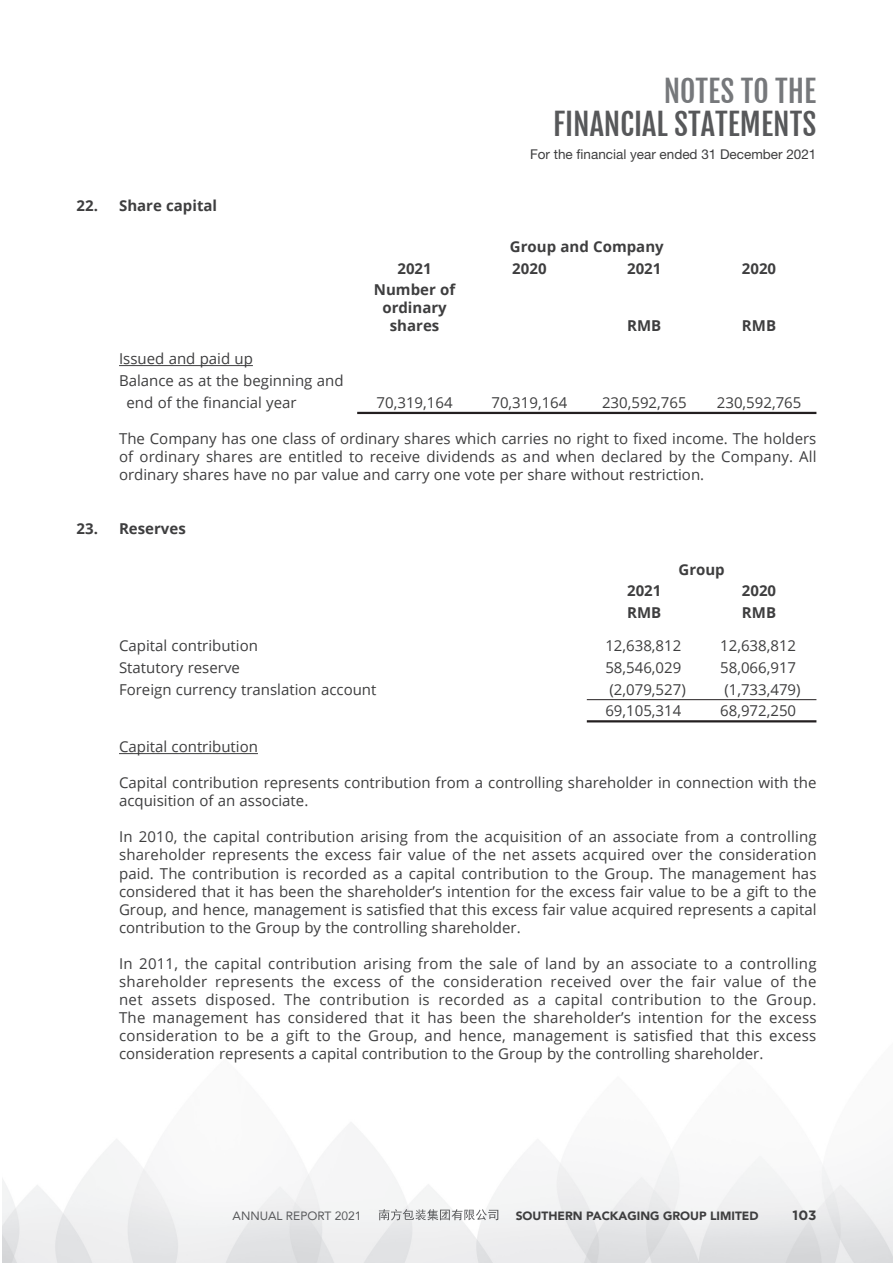
<style>
.page{position:relative;width:893px;height:1263px;background:#fff}
.page>*{position:absolute;margin:0;border:0;box-sizing:border-box;transform-origin:0 0}
.t1{font:30px "Fjalla One";color:#57585a}
.t2{font:30px "Fjalla One";color:#76787b}
.t3{font:15px/18px "Open Sans";color:#3e3e3f;text-align:justify}
.t4{font:700 15px/18px "Open Sans";color:#3e3e3f;text-align:center}
.t5{font:13.5px "Helvetica Neue LT Std";color:#3e3e3f}
.t6{font:700 13.5px "Gotham";color:#3e3e3f}
.t7{font:900 12px "Avenir";color:#3e3e3f}
.t8{font:12px "Avenir";color:#57585a}
</style>
<div class="page">
<img style="left:2px;top:366px;width:891px;height:897px">
<svg style="left:379px;top:1209px;width:119px;height:11px"></svg>
<hr style="left:119px;top:753px;width:139px;height:1px;background:#3e3e3f">
<hr style="left:357px;top:412px;width:459px;height:2px;background:#231f20">
<hr style="left:119px;top:365px;width:134px;height:1px;background:#3e3e3f">
<hr style="left:587px;top:699px;width:229px;height:1px;background:#231f20">
<hr style="left:587px;top:720px;width:229px;height:2px;background:#231f20">
<p class="t4" style="left:77px;top:196px;width:142px">22. Share capital</p>
<h1 class="t2" style="left:664px;top:73px;width:154px">NOTES TO THE</h1>
<h1 class="t1" style="left:553px;top:106px;width:265px">FINANCIAL STATEMENTS</h1>
<p class="t5" style="left:530px;top:149px;width:288px">For the financial year ended 31 December 2021</p>
<p class="t4" style="left:510px;top:237px;width:155px">Group and Company</p>
<p class="t4" style="left:397px;top:259px;width:36px">2021</p>
<p class="t4" style="left:512px;top:259px;width:36px">2020</p>
<p class="t4" style="left:627px;top:259px;width:36px">2021</p>
<p class="t4" style="left:742px;top:259px;width:36px">2020</p>
<p class="t4" style="left:374px;top:280px;width:83px">Number of ordinary shares</p>
<p class="t4" style="left:627px;top:316px;width:36px">RMB</p>
<p class="t4" style="left:742px;top:316px;width:36px">RMB</p>
<p class="t3" style="left:119px;top:350px;width:135px">Issued and paid up</p>
<p class="t3" style="left:119px;top:371px;width:226px">Balance as at the beginning and</p>
<p class="t3" style="left:127px;top:393px;width:172px">end of the financial year</p>
<p class="t3" style="left:377px;top:393px;width:77px">70,319,164</p>
<p class="t3" style="left:491px;top:393px;width:77px">70,319,164</p>
<p class="t3" style="left:602px;top:393px;width:86px">230,592,765</p>
<p class="t3" style="left:717px;top:393px;width:86px">230,592,765</p>
<p class="t3" style="left:119px;top:429px;width:699px">The Company has one class of ordinary shares which carries no right to fixed income. The holders of ordinary shares are entitled to receive dividends as and when declared by the Company. All ordinary shares have no par value and carry one vote per share without restriction.</p>
<p class="t4" style="left:77px;top:519px;width:111px">23. Reserves</p>
<p class="t4" style="left:678px;top:560px;width:48px">Group</p>
<p class="t4" style="left:627px;top:581px;width:36px">2021</p>
<p class="t4" style="left:742px;top:581px;width:36px">2020</p>
<p class="t4" style="left:627px;top:603px;width:36px">RMB</p>
<p class="t4" style="left:742px;top:603px;width:36px">RMB</p>
<p class="t3" style="left:119px;top:636px;width:140px">Capital contribution</p>
<p class="t3" style="left:605px;top:636px;width:77px">12,638,812</p>
<p class="t3" style="left:720px;top:636px;width:77px">12,638,812</p>
<p class="t3" style="left:119px;top:658px;width:122px">Statutory reserve</p>
<p class="t3" style="left:605px;top:658px;width:77px">58,546,029</p>
<p class="t3" style="left:720px;top:658px;width:77px">58,066,917</p>
<p class="t3" style="left:119px;top:680px;width:259px">Foreign currency translation account</p>
<p class="t3" style="left:609px;top:680px;width:78px">(2,079,527)</p>
<p class="t3" style="left:724px;top:680px;width:78px">(1,733,479)</p>
<p class="t3" style="left:605px;top:701px;width:77px">69,105,314</p>
<p class="t3" style="left:720px;top:701px;width:77px">68,972,250</p>
<p class="t3" style="left:119px;top:738px;width:140px">Capital contribution</p>
<p class="t3" style="left:119px;top:774px;width:699px">Capital contribution represents contribution from a controlling shareholder in connection with the acquisition of an associate.</p>
<p class="t3" style="left:119px;top:828px;width:699px">In 2010, the capital contribution arising from the acquisition of an associate from a controlling shareholder represents the excess fair value of the net assets acquired over the consideration paid. The contribution is recorded as a capital contribution to the Group. The management has considered that it has been the shareholder’s intention for the excess fair value to be a gift to the Group, and hence, management is satisfied that this excess fair value acquired represents a capital contribution to the Group by the controlling shareholder.</p>
<p class="t3" style="left:119px;top:954px;width:699px">In 2011, the capital contribution arising from the sale of land by an associate to a controlling shareholder represents the excess of the consideration received over the fair value of the net assets disposed. The contribution is recorded as a capital contribution to the Group.<br>The management has considered that it has been the shareholder’s intention for the excess consideration to be a gift to the Group, and hence, management is satisfied that this excess consideration represents a capital contribution to the Group by the controlling shareholder.</p>
<p class="t8" style="left:233px;top:1208px;width:130px">ANNUAL REPORT 2021</p>
<p class="t7" style="left:516px;top:1208px;width:244px">SOUTHERN PACKAGING GROUP LIMITED</p>
<p class="t6" style="left:793px;top:1211px;width:25px">103</p>
</div>
